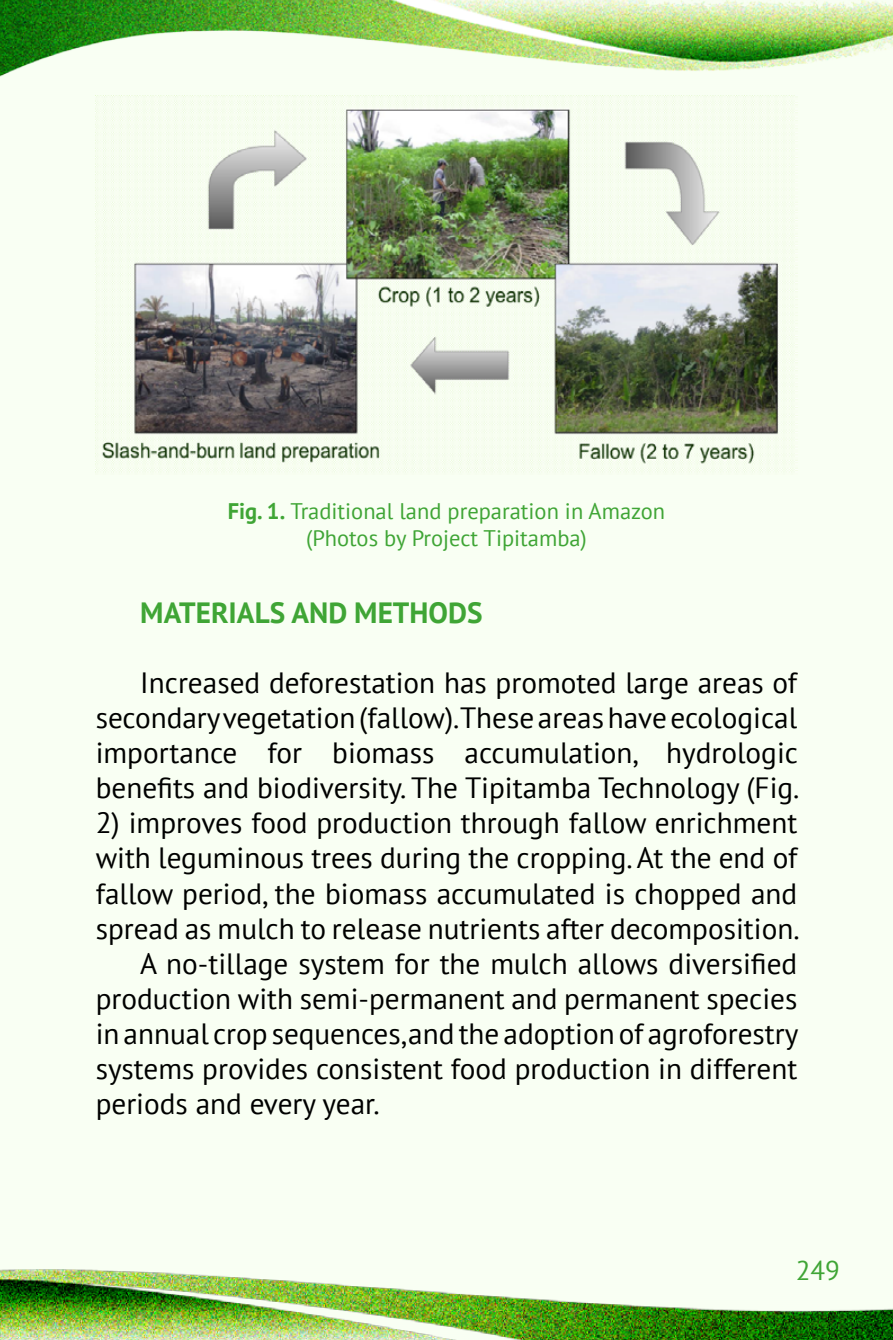
<style>
.page{position:relative;width:893px;height:1340px;background:#fff}
.page>*{position:absolute;margin:0;border:0;box-sizing:border-box;transform-origin:0 0}
.t1{font:29.25px/35.1px "PT Sans";color:#000;text-align:justify}
.t2{font:700 29.25px "PT Sans";color:#3fa535}
.t3{font:27px "PT Sans";color:#3fa535}
.t4{font:22.5px/27px "PT Sans";color:#3fa535;text-align:center}
.s1{font-weight:700}
</style>
<div class="page">
<div style="left:1px;top:0;width:891px;height:1339px;background:#f8fff3"></div>
<img style="left:1px;top:0;width:891px;height:104px">
<img style="left:1px;top:1269px;width:891px;height:70px">
<img style="left:96px;top:96px;width:701px;height:377px">
<p class="t4" style="left:228px;top:497px;width:439px"><span class="s1">Fig. 1.</span> Traditional land preparation in Amazon (Photos by Project Tipitamba)</p>
<p class="t2" style="left:140px;top:593px;width:344px">MATERIALS AND METHODS</p>
<p class="t1" style="left:96px;top:664px;width:705px;text-indent:45px">Increased deforestation has promoted large areas of secondary vegetation (fallow).These areas have ecological importance for biomass accumulation, hydrologic benefits and biodiversity. The Tipitamba Technology (Fig.</p>
<p class="t1" style="left:96px;top:804px;width:703px">2) improves food production through fallow enrichment</p>
<p class="t1" style="left:96px;top:840px;width:703px">with leguminous trees during the cropping. At the end of</p>
<p class="t1" style="left:96px;top:875px;width:703px">fallow period, the biomass accumulated is chopped and</p>
<p class="t1" style="left:96px;top:910px;width:705px">spread as mulch to release nutrients after decomposition.</p>
<p class="t1" style="left:140px;top:945px;width:658px">A no-tillage system for the mulch allows diversified</p>
<p class="t1" style="left:96px;top:980px;width:703px">production with semi-permanent and permanent species</p>
<p class="t1" style="left:96px;top:1015px;width:704px">in annual crop sequences, and the adoption of agroforestry</p>
<p class="t1" style="left:96px;top:1050px;width:703px">systems provides consistent food production in different</p>
<p class="t1" style="left:96px;top:1085px;width:285px">periods and every year.</p>
<p class="t3" style="left:796px;top:1252px;width:46px">249</p>
</div>
